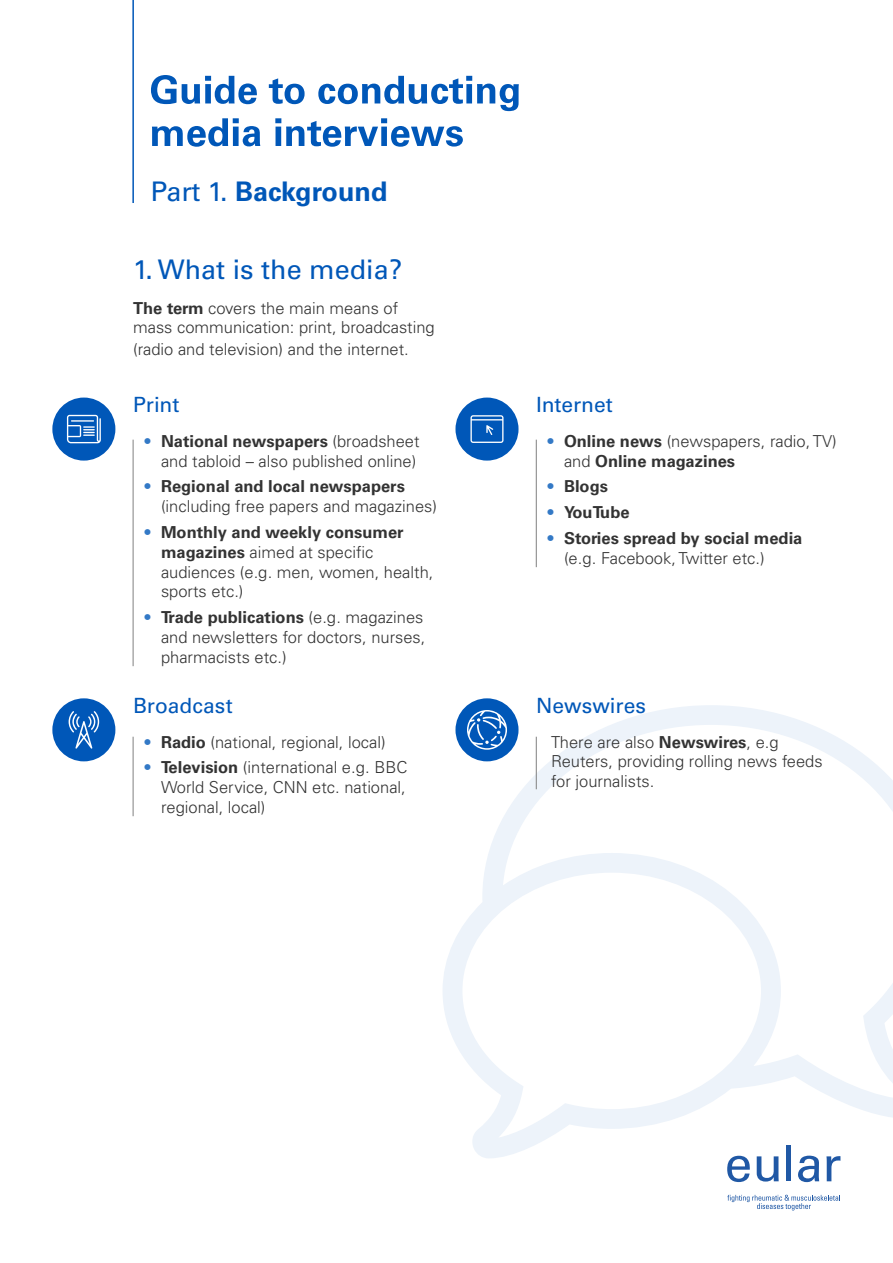
<style>
.page{position:relative;width:893px;height:1263px;background:#fff}
.page>*{position:absolute;margin:0;border:0;box-sizing:border-box;transform-origin:0 0}
.t1{font:27px "Univers LT Std";color:#0057b8}
.t2{font:700 27px "Univers LT Std";color:#0057b8}
.t3{font:21px "Univers LT Std";color:#0057b8}
.t4{font:300 16.5px/19.8px "Univers LT Std";color:#333}
.t5{font:700 16.5px/19.8px "Univers LT Std";color:#333}
.s1{font-weight:400}
.s2{font-weight:700}
.s3{color:#3379c6}
.s4{font-weight:300;color:#3379c6}
.s5{font-weight:300}
</style>
<div class="page">
<hr style="left:133px;top:440px;width:1px;height:226px;background:#808080">
<hr style="left:536px;top:440px;width:1px;height:127px;background:#808080">
<hr style="left:133px;top:737px;width:1px;height:79px;background:#808080">
<div style="left:52px;top:398px;width:63px;height:63px;background:#0057b8;border-radius:50%"></div>
<svg style="left:67px;top:415px;width:34px;height:28px"></svg>
<div style="left:52px;top:698px;width:63px;height:63px;background:#0057b8;border-radius:50%"></div>
<svg style="left:69px;top:711px;width:30px;height:38px"></svg>
<div style="left:455px;top:398px;width:63px;height:63px;background:#0057b8;border-radius:50%"></div>
<svg style="left:470px;top:415px;width:33px;height:28px"></svg>
<svg style="left:727px;top:1195px;width:113px;height:15px"></svg>
<svg style="left:727px;top:1158px;width:23px;height:24px"></svg>
<svg style="left:757px;top:1158px;width:22px;height:23px"></svg>
<div style="left:786px;top:1145px;width:5px;height:36px;background:#2058a5"></div>
<svg style="left:798px;top:1158px;width:21px;height:24px"></svg>
<svg style="left:826px;top:1158px;width:14px;height:23px"></svg>
<svg style="left:443px;top:705px;width:450px;height:453px"></svg>
<hr style="left:536px;top:737px;width:1px;height:52px;background:#808080">
<div style="left:455px;top:698px;width:63px;height:63px;background:#0057b8;border-radius:50%"></div>
<svg style="left:467px;top:710px;width:40px;height:40px"></svg>
<hr style="left:132px;top:0;width:2px;height:203px;background:#0057b8">
<svg style="left:152px;top:118px;width:311px;height:29px"></svg>
<svg style="left:151px;top:75px;width:368px;height:36px"></svg>
<h1 class="t2" style="left:151px;top:175px;width:238px"><span class="s1">Part 1.</span> Background</h1>
<h1 class="t1" style="left:133px;top:253px;width:271px">1. What is the media?</h1>
<p class="t4" style="left:133px;top:298px;width:303px"><span class="s2">The term</span> covers the main means of mass communication: print, broadcasting</p>
<p class="t4" style="left:133px;top:339px;width:277px">(radio and television) and the internet.</p>
<p class="t3" style="left:133px;top:392px;width:48px">Print</p>
<p class="t4" style="left:144px;top:431px;width:278px;text-align:right"><span class="s3">•</span> <span class="s2">National newspapers</span> (broadsheet and tabloid – also published online)</p>
<p class="t4" style="left:161px;top:477px;width:278px;text-indent:-17px"><span class="s3">•</span> <span class="s2">Regional and local newspapers </span>(including free papers and magazines)</p>
<p class="t4" style="left:161px;top:522px;width:274px;text-indent:-17px"><span class="s3">•</span> <span class="s2">Monthly and weekly consumer magazines</span> aimed at specific audiences (e.g. men, women, health, sports etc.)</p>
<p class="t4" style="left:161px;top:607px;width:266px;text-align:justify;text-indent:-17px"><span class="s3">•</span> <span class="s2">Trade publications</span> (e.g. magazines and newsletters for doctors, nurses, pharmacists etc.)</p>
<p class="t3" style="left:133px;top:693px;width:101px">Broadcast</p>
<p class="t4" style="left:144px;top:732px;width:244px"><span class="s3">•</span> <span class="s2">Radio</span> (national, regional, local)</p>
<p class="t4" style="left:161px;top:758px;width:248px;text-align:justify;text-indent:-17px"><span class="s3">•</span> <span class="s2">Television</span> (international e.g. BBC World Service, CNN etc. national, regional, local)</p>
<p class="t3" style="left:536px;top:392px;width:78px">Internet</p>
<p class="t5" style="left:564px;top:431px;width:274px;text-indent:-17px"><span class="s4">•</span> Online news <span class="s5">(newspapers, radio, TV) and</span> Online magazines</p>
<p class="t5" style="left:547px;top:477px;width:63px"><span class="s4">•</span> Blogs</p>
<p class="t5" style="left:547px;top:503px;width:85px"><span class="s4">•</span> YouTube</p>
<p class="t5" style="left:564px;top:528px;width:240px;text-indent:-17px"><span class="s4">•</span> Stories spread by social media <span class="s5">(e.g. Facebook, Twitter etc.)</span></p>
<p class="t3" style="left:536px;top:693px;width:111px">Newswires</p>
<p class="t4" style="left:551px;top:732px;width:273px">There are also <span class="s2">Newswires</span>, e.g<br>Reuters, providing rolling news feeds for journalists.</p>
</div>
